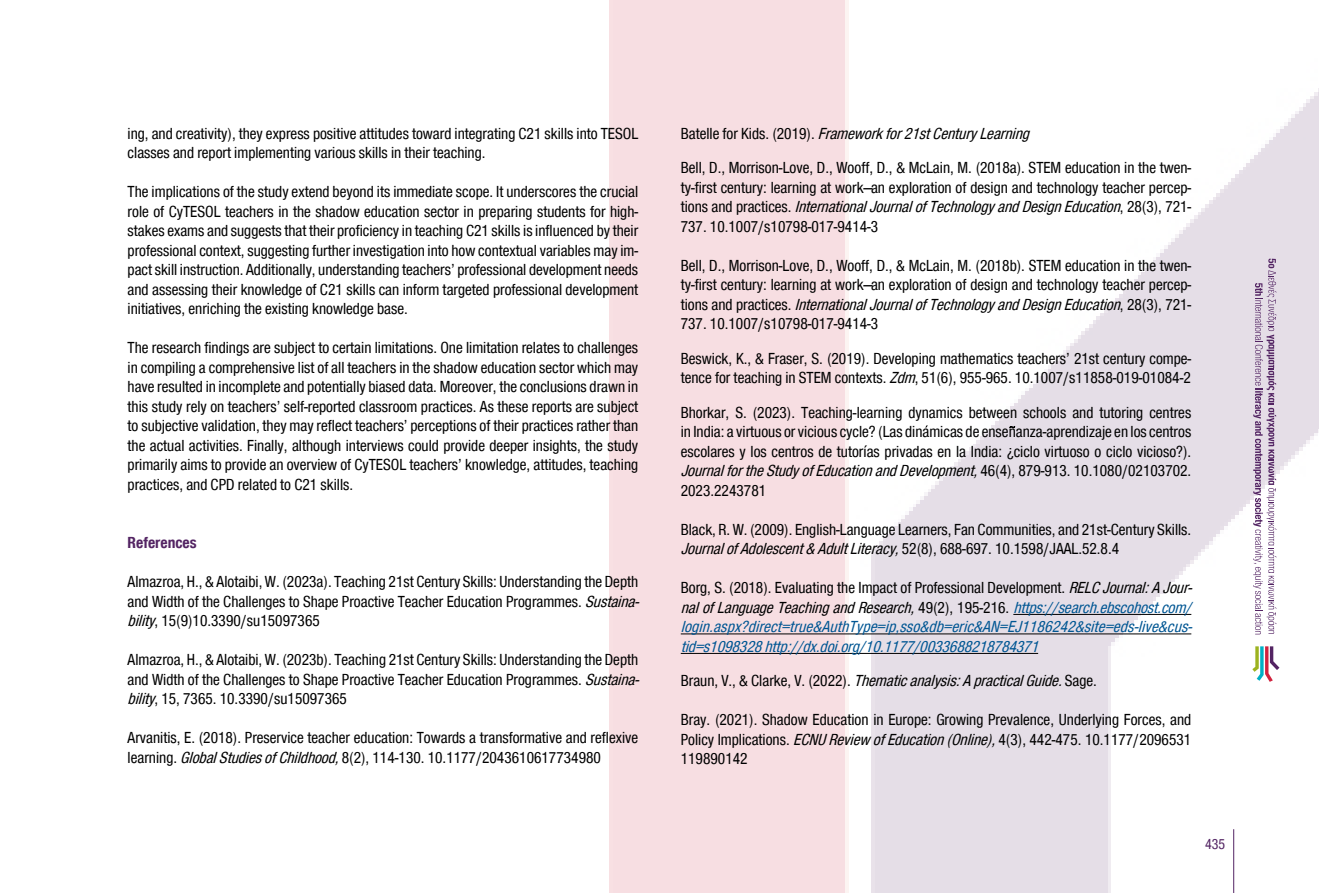
<style>
.page{position:relative;width:1319px;height:893px;background:#fff}
.page>*{position:absolute;margin:0;border:0;box-sizing:border-box;transform-origin:0 0}
.t1{font:16.5px/19.5px "CF Helvetica Cond";color:#000}
.t2{font:italic 16.5px/19.5px "CF Helvetica Cond";color:#005693}
.t3{font:italic 16.5px "CF Helvetica Cond";color:#000}
.t4{font:700 16.5px "CF Helvetica Cond";color:#532463}
.t5{font:15px "CF Helvetica Cond";color:#532463}
.s1{font-style:italic}
.s2{font-style:normal;color:#000}
.s3{color:#000}
.s4{font-style:normal}
</style>
<div class="page">
<img style="left:609px;top:0;width:709px;height:893px">
<hr style="left:1233px;top:829px;width:1px;height:64px;background:#532463">
<svg style="left:1252px;top:259px;width:24px;height:375px"></svg>
<svg style="left:1252px;top:646px;width:27px;height:36px"></svg>
<hr style="left:1013px;top:614px;width:178px;height:1px;background:#000">
<hr style="left:680px;top:634px;width:511px;height:1px;background:#000">
<hr style="left:680px;top:653px;width:357px;height:1px;background:#000">
<svg style="left:1008px;top:426px;width:7px;height:2px"></svg>
<p class="t1" style="left:128px;top:123px;width:512px">ing, and creativity), they express positive attitudes toward integrating C21 skills into TESOL classes and report implementing various skills in their teaching.</p>
<p class="t1" style="left:128px;top:182px;width:512px;text-align:justify">The implications of the study extend beyond its immediate scope. It underscores the crucial role of CyTESOL teachers in the shadow education sector in preparing students for high&shy;stakes exams and suggests that their proficiency in teaching C21 skills is influenced by their professional context, suggesting further investigation into how contextual variables may im&shy;pact skill instruction. Additionally, understanding teachers’ professional development needs and assessing their knowledge of C21 skills can inform targeted professional development initiatives, enriching the existing knowledge base.</p>
<p class="t1" style="left:128px;top:338px;width:512px;text-align:justify">The research findings are subject to certain limitations. One limitation relates to challenges in compiling a comprehensive list of all teachers in the shadow education sector which may have resulted in incomplete and potentially biased data. Moreover, the conclusions drawn in this study rely on teachers’ self-reported classroom practices. As these reports are subject to subjective validation, they may reflect teachers’ perceptions of their practices rather than the actual activities. Finally, although interviews could provide deeper insights, the study primarily aims to provide an overview of CyTESOL teachers’ knowledge, attitudes, teaching practices, and CPD related to C21 skills.</p>
<p class="t4" style="left:128px;top:534px;width:71px">References</p>
<p class="t1" style="left:128px;top:572px;width:516px">Almazroa, H., &amp; Alotaibi, W. (2023a). Teaching 21st Century Skills: Understanding the Depth and Width of the Challenges to Shape Proactive Teacher Education Programmes. <span class="s1">Sustaina&shy;bility</span>, 15(9)10.3390/su15097365</p>
<p class="t1" style="left:128px;top:650px;width:516px">Almazroa, H., &amp; Alotaibi, W. (2023b). Teaching 21st Century Skills: Understanding the Depth and Width of the Challenges to Shape Proactive Teacher Education Programmes. <span class="s1">Sustaina&shy;bility</span>, 15, 7365. 10.3390/su15097365</p>
<p class="t1" style="left:128px;top:728px;width:512px">Arvanitis, E. (2018). Preservice teacher education: Towards a transformative and reflexive learning. <span class="s1">GlobalStudiesofChildhood,</span>8(2), 114-130. 10.1177/2043610617734980</p>
<p class="t1" style="left:680px;top:116px;width:512px;line-height:34.5px">B a t e l l e f o r K i d s . ( 2 0 1 9 ) . <span class="s1">Frameworkfor21stCenturyLearning<br></span>Bell, D., Morrison-Love, D., Wooff, D., &amp; McLain, M. (2018a). STEM education in the twen-</p>
<p class="t1" style="left:680px;top:177px;width:512px;text-align:justify">ty-first century: learning at work―an exploration of design and technology teacher percep&shy;t i o n s a n d p r a c t i c e s . <span class="s1">InternationalJournalofTechnologyandDesignEducation</span>, 2 8 ( 3 ) , 7 2 1 - 737. 10.1007/s10798-017-9414-3</p>
<p class="t1" style="left:680px;top:255px;width:512px;text-align:justify">Bell, D., Morrison-Love, D., Wooff, D., &amp; McLain, M. (2018b). STEM education in the twen&shy;ty-first century: learning at work―an exploration of design and technology teacher percep&shy;t i o n s a n d p r a c t i c e s . <span class="s1">InternationalJournalofTechnologyandDesignEducation</span>, 2 8 ( 3 ) , 7 2 1 - 737. 10.1007/s10798-017-9414-3</p>
<p class="t1" style="left:680px;top:348px;width:512px">Beswick, K., &amp; Fraser, S. (2019). Developing mathematics teachers’ 21st century compe&shy;tence for teaching in STEM contexts. <span class="s1">Zdm</span>, 51(6), 955-965. 10.1007/s11858-019-01084-2</p>
<p class="t1" style="left:680px;top:402px;width:512px;text-align:justify">Bhorkar, S. (2023). Teaching-learning dynamics between schools and tutoring centres in India: a virtuous or vicious cycle? (Las dinamicas de ensenanza-aprendizaje en los centros escolares y los centros de tutorίas privadas en la India:</p>
<p class="t1" style="left:680px;top:441px;width:512px;text-align:justify;text-indent:333px">ciclo virtuoso o ciclo vicioso?).<br><span class="s1">JournalfortheStudyofEducationandDevelopment,</span>4 6 ( 4 ) , 8 7 9 - 9 1 3 . 1 0 . 1 0 8 0 / 0 2 1 0 3 7 0 2 .<br>2023.2243781</p>
<p class="t1" style="left:680px;top:519px;width:512px">Black, R. W. (2009). English-Language Learners, Fan Communities, and 21st-Century Skills.<br><span class="s1">JournalofAdolescent&amp; AdultLiteracy,</span>52(8), 688-697. 10.1598/JAAL.52.8.4</p>
<p class="t2" style="left:680px;top:578px;width:516px"><span class="s2">Borg, S. (2018). Evaluating the Impact of Professional Development.</span> <span class="s3">RELCJournal:AJour&shy;nalofLanguageTeachingandResearch,</span><span class="s2">4 9 ( 2 ) , 1 9 5 - 2 1 6 .</span> https://search.ebscohost.com/ login.aspx?direct=true&amp;AuthType=ip,sso&amp;db=eric&amp;AN=EJ1186242&amp;site=eds-live&amp;cus&shy;tid=s1098328http://dx.doi.org/ 10.1177/0033688218784371</p>
<p class="t3" style="left:680px;top:672px;width:417px"><span class="s4">B r a u n , V . , &amp; C l a r k e , V . ( 2 0 2 2 ) .</span> Thematicanalysis:ApracticalGuide.<span class="s4">S a g e .</span></p>
<p class="t1" style="left:680px;top:710px;width:512px;text-align:justify">Bray. (2021). Shadow Education in Europe: Growing Prevalence, Underlying Forces, and Policy Implications. <span class="s1">ECNUReview ofEducation(Online),</span>4(3), 442-475. 10.1177/2096531<br>119890142</p>
<p class="t1" style="left:1013px;top:463px;width:8px;rotate:-180deg">?</p>
<p class="t5" style="left:1204px;top:836px;width:22px">435</p>
</div>
